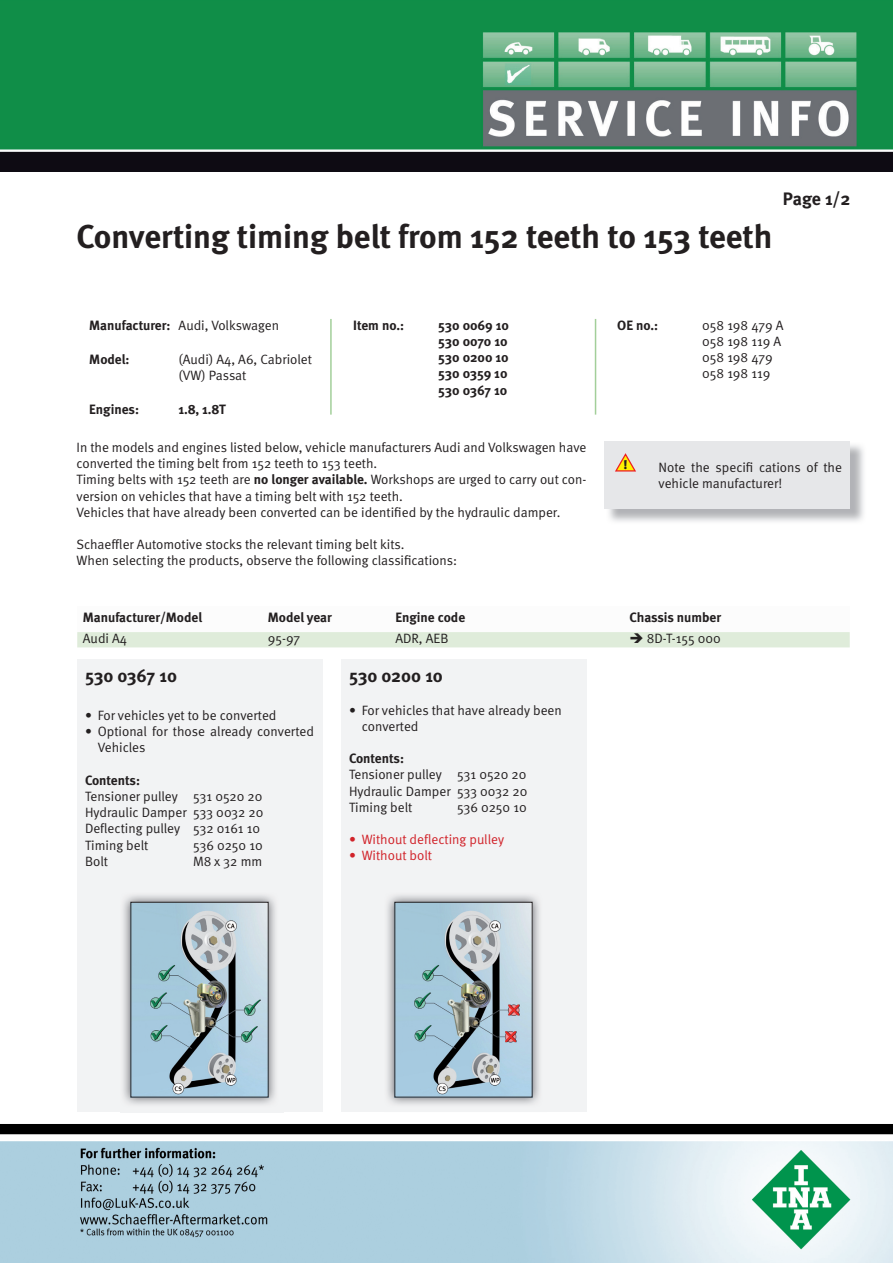
<style>
.page{position:relative;width:893px;height:1263px;background:#fff}
.page>*{position:absolute;margin:0;border:0;box-sizing:border-box;transform-origin:0 0}
.t1{font:700 33px "Meta";color:#231f20}
.t2{font:700 18px "Meta";color:#231f20}
.t3{font:13.5px/16.2px "Meta Normal";color:#231f20}
.t4{font:700 13.5px/16.2px "Meta";color:#231f20;text-align:justify}
.t5{font:13.5px "Meta Normal";color:#d1232a}
.t6{font:12.6px "Meta Black Caps";color:#231f20}
.s1{font-family:"Meta";font-weight:700}
</style>
<div class="page">
<div style="left:77px;top:632px;width:773px;height:15px;background:#dfecda"></div>
<img style="left:0;top:0;width:893px;height:172px">
<img style="left:0;top:1124px;width:893px;height:139px">
<img style="left:609px;top:445px;width:255px;height:77px">
<div style="left:604px;top:441px;width:246px;height:68px;background:#e6e7e9"></div>
<svg style="left:615px;top:454px;width:21px;height:18px"></svg>
<div style="left:340px;top:659px;width:246px;height:453px;background:#f2f3f4"></div>
<div style="left:77px;top:659px;width:245px;height:453px;background:#f2f3f4"></div>
<img style="left:123px;top:895px;width:153px;height:210px">
<img style="left:133px;top:904px;width:133px;height:191px">
<img style="left:387px;top:895px;width:153px;height:210px">
<img style="left:397px;top:904px;width:133px;height:191px">
<hr style="left:330px;top:319px;width:2px;height:96px;background:#a3cf9a">
<hr style="left:595px;top:319px;width:1px;height:96px;background:#a3cf9a">
<h1 class="t1" style="left:77px;top:215px;width:697px">Converting timing belt from 152 teeth to 153 teeth</h1>
<h2 class="t2" style="left:783px;top:187px;width:69px">Page 1/2</h2>
<p class="t3" style="left:89px;top:317px;width:191px"><span class="s1">Manufacturer:</span> Audi, Volkswagen</p>
<p class="t4" style="left:89px;top:351px;width:42px">Model:</p>
<p class="t3" style="left:179px;top:351px;width:135px">(Audi) A4, A6, Cabriolet (VW) Passat</p>
<p class="t4" style="left:89px;top:401px;width:51px">Engines:</p>
<p class="t4" style="left:179px;top:401px;width:49px">1.8, 1.8T</p>
<p class="t4" style="left:353px;top:317px;width:52px">Item no.:</p>
<p class="t4" style="left:438px;top:317px;width:72px">530 0069 10<br>530 0070 10<br>530 0200 10<br>530 0359 10<br>530 0367 10</p>
<p class="t3" style="left:77px;top:439px;width:511px">In the models and engines listed below, vehicle manufacturers Audi and Volkswagen have converted the timing belt from 152 teeth to 153 teeth.<br>Timing belts with 152 teeth are <span class="s1">no longer available.</span> Workshops are urged to carry out con&shy;version on vehicles that have a timing belt with 152 teeth.<br>Vehicles that have already been converted can be identified by the hydraulic damper.</p>
<p class="t3" style="left:77px;top:536px;width:382px">Schaeffler Automotive stocks the relevant timing belt kits.<br>When selecting the products, observe the following classifications:</p>
<p class="t4" style="left:617px;top:317px;width:42px">OE no.:</p>
<p class="t3" style="left:702px;top:317px;width:83px">058 198 479 A<br>058 198 119 A<br>058 198 479<br>058 198 119</p>
<p class="t6" style="left:623px;top:457px;width:6px">!</p>
<p class="t3" style="left:658px;top:459px;width:185px">Note the specifi cations of the vehicle manufacturer!</p>
<p class="t4" style="left:83px;top:609px;width:121px">Manufacturer/Model</p>
<p class="t4" style="left:268px;top:609px;width:65px">Model year</p>
<p class="t4" style="left:395px;top:609px;width:71px">Engine code</p>
<p class="t4" style="left:629px;top:609px;width:93px">Chassis number</p>
<p class="t3" style="left:83px;top:630px;width:46px">Audi A4</p>
<p class="t3" style="left:268px;top:630px;width:34px">95-97</p>
<p class="t3" style="left:395px;top:630px;width:55px">ADR, AEB</p>
<p class="t3" style="left:629px;top:630px;width:93px">➔ 8D-T-155 000</p>
<h2 class="t2" style="left:85px;top:664px;width:93px">530 0367 10</h2>
<p class="t3" style="left:85px;top:707px;width:193px">• For vehicles yet to be converted</p>
<p class="t3" style="left:98px;top:723px;width:218px;text-indent:-13px">• Optional for those already converted<br>Vehicles</p>
<p class="t4" style="left:85px;top:772px;width:57px">Contents:</p>
<p class="t3" style="left:85px;top:788px;width:180px">Tensioner pulley 531 0520 20<br>Hydraulic Damper 533 0032 20<br>Deflecting pulley 532 0161 10<br>Timing belt</p>
<p class="t3" style="left:193px;top:837px;width:71px">536 0250 10</p>
<p class="t3" style="left:85px;top:853px;width:24px">Bolt</p>
<p class="t3" style="left:193px;top:853px;width:71px">M8 x 32 mm</p>
<h2 class="t2" style="left:349px;top:664px;width:95px">530 0200 10</h2>
<p class="t3" style="left:362px;top:702px;width:202px;text-indent:-13px">• For vehicles that have already been converted</p>
<p class="t4" style="left:349px;top:750px;width:57px">Contents:</p>
<p class="t3" style="left:349px;top:766px;width:180px;text-align:justify">Tensioner pulley 531 0520 20<br>Hydraulic Damper 533 0032 20<br>Timing belt</p>
<p class="t3" style="left:457px;top:799px;width:71px">536 0250 10</p>
<p class="t5" style="left:349px;top:832px;width:157px">• Without deflecting pulley</p>
<p class="t5" style="left:349px;top:848px;width:85px">• Without bolt</p>
</div>
